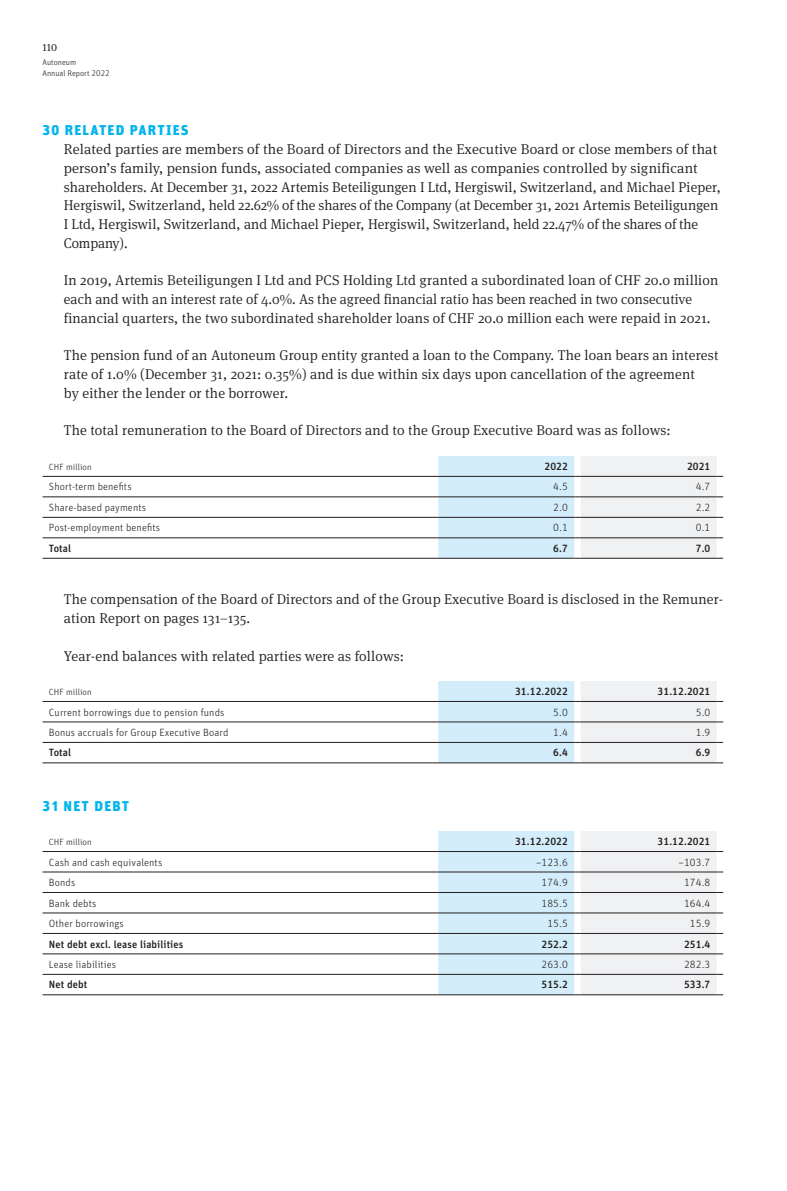
<style>
.page{position:relative;width:787px;height:1191px;background:#fff}
.page>*{position:absolute;margin:0;border:0;box-sizing:border-box;transform-origin:0 0}
.t1{font:300 14.25px/18.8px "Meta Serif Pro";letter-spacing:.01em;color:#231f20}
.t2{font:900 14.25px "Unit Pro";letter-spacing:.085em;color:#02b5eb}
.t3{font:10.5px "Autoneum Unit OT Light";letter-spacing:.01em;color:#231f20}
.t4{font:10.5px "Autoneum Unit OT Medium";letter-spacing:.01em;color:#231f20}
.t5{font:10.5px "Meta Serif Pro";color:#231f20}
.t6{font:9px "Autoneum Unit OT Light";letter-spacing:.01em;color:#231f20}
.t7{font:8.25px/10.5px "Autoneum Unit OT Light";color:#231f20}
</style>
<div class="page">
<hr style="left:43px;top:476px;width:395px;height:1px;background:#231f20">
<hr style="left:43px;top:496px;width:395px;height:1px;background:#231f20">
<hr style="left:43px;top:517px;width:395px;height:1px;background:#231f20">
<hr style="left:43px;top:537px;width:395px;height:1px;background:#231f20">
<hr style="left:43px;top:558px;width:395px;height:1px;background:#231f20">
<svg style="left:438px;top:456px;width:285px;height:103px"></svg>
<hr style="left:43px;top:701px;width:395px;height:1px;background:#231f20">
<hr style="left:43px;top:721px;width:395px;height:1px;background:#231f20">
<hr style="left:43px;top:742px;width:395px;height:1px;background:#231f20">
<hr style="left:43px;top:762px;width:395px;height:1px;background:#231f20">
<svg style="left:438px;top:681px;width:285px;height:82px"></svg>
<hr style="left:43px;top:851px;width:395px;height:1px;background:#231f20">
<hr style="left:43px;top:871px;width:395px;height:1px;background:#231f20">
<hr style="left:43px;top:892px;width:395px;height:1px;background:#231f20">
<hr style="left:43px;top:912px;width:395px;height:1px;background:#231f20">
<hr style="left:43px;top:933px;width:395px;height:1px;background:#231f20">
<hr style="left:43px;top:953px;width:395px;height:1px;background:#231f20">
<hr style="left:43px;top:974px;width:395px;height:1px;background:#231f20">
<hr style="left:43px;top:994px;width:395px;height:1px;background:#231f20">
<svg style="left:438px;top:831px;width:285px;height:164px"></svg>
<p class="t5" style="left:43px;top:39px;width:16px">110</p>
<p class="t7" style="left:43px;top:57px;width:69px">Autoneum<br>Annual Report 2022</p>
<p class="t2" style="left:43px;top:120px;width:148px">30 RELATED PARTIES</p>
<p class="t1" style="left:64px;top:139px;width:658px">Related parties are members of the Board of Directors and the Executive Board or close members of that person’s family, pension funds, associated companies as well as companies controlled by significant shareholders. At December 31, 2022 Artemis Beteiligungen I Ltd, Hergiswil, Switzerland, and Michael Pieper, Hergiswil, Switzerland, held 22.62% of the shares of the Company (at December 31, 2021 Artemis Beteiligungen I Ltd, Hergiswil, Switzerland, and Michael Pieper, Hergiswil, Switzerland, held 22.47% of the shares of the Company).</p>
<p class="t1" style="left:64px;top:270px;width:656px">In 2019, Artemis Beteiligungen I Ltd and PCS Holding Ltd granted a subordinated loan of CHF 20.0 million each and with an interest rate of 4.0%. As the agreed financial ratio has been reached in two consecutive financial quarters, the two subordinated shareholder loans of CHF 20.0 million each were repaid in 2021.</p>
<p class="t1" style="left:64px;top:345px;width:656px">The pension fund of an Autoneum Group entity granted a loan to the Company. The loan bears an interest rate of 1.0% (December 31, 2021: 0.35%) and is due within six days upon cancellation of the agreement<br>by either the lender or the borrower.</p>
<p class="t1" style="left:64px;top:420px;width:608px">The total remuneration to the Board of Directors and to the Group Executive Board was as follows:</p>
<p class="t6" style="left:49px;top:462px;width:44px">CHF million</p>
<p class="t4" style="left:544px;top:460px;width:25px">2022</p>
<p class="t4" style="left:687px;top:460px;width:25px">2021</p>
<p class="t3" style="left:49px;top:481px;width:84px">Short-term benefits</p>
<p class="t3" style="left:553px;top:481px;width:16px">4.5</p>
<p class="t3" style="left:695px;top:481px;width:16px">4.7</p>
<p class="t3" style="left:49px;top:501px;width:99px">Share-based payments</p>
<p class="t3" style="left:553px;top:501px;width:16px">2.0</p>
<p class="t3" style="left:695px;top:501px;width:16px">2.2</p>
<p class="t3" style="left:49px;top:522px;width:113px">Post-employment benefits</p>
<p class="t3" style="left:553px;top:522px;width:16px">0.1</p>
<p class="t3" style="left:695px;top:522px;width:16px">0.1</p>
<p class="t4" style="left:49px;top:541px;width:24px">Total</p>
<p class="t4" style="left:553px;top:541px;width:16px">6.7</p>
<p class="t4" style="left:695px;top:541px;width:16px">7.0</p>
<p class="t1" style="left:64px;top:589px;width:660px">The compensation of the Board of Directors and of the Group Executive Board is disclosed in the Remuner&shy;ation Report on pages 131–135.</p>
<p class="t1" style="left:64px;top:645px;width:342px">Year-end balances with related parties were as follows:</p>
<p class="t6" style="left:49px;top:687px;width:44px">CHF million</p>
<p class="t4" style="left:515px;top:685px;width:54px">31.12.2022</p>
<p class="t4" style="left:657px;top:685px;width:54px">31.12.2021</p>
<p class="t3" style="left:49px;top:706px;width:177px">Current borrowings due to pension funds</p>
<p class="t3" style="left:553px;top:706px;width:16px">5.0</p>
<p class="t3" style="left:695px;top:706px;width:16px">5.0</p>
<p class="t3" style="left:49px;top:726px;width:181px">Bonus accruals for Group Executive Board</p>
<p class="t3" style="left:553px;top:726px;width:16px">1.4</p>
<p class="t3" style="left:695px;top:726px;width:16px">1.9</p>
<p class="t4" style="left:49px;top:746px;width:24px">Total</p>
<p class="t4" style="left:553px;top:746px;width:16px">6.4</p>
<p class="t4" style="left:695px;top:746px;width:16px">6.9</p>
<p class="t2" style="left:43px;top:795px;width:88px">31 NET DEBT</p>
<p class="t6" style="left:49px;top:837px;width:44px">CHF million</p>
<p class="t4" style="left:515px;top:835px;width:54px">31.12.2022</p>
<p class="t4" style="left:657px;top:835px;width:54px">31.12.2021</p>
<p class="t3" style="left:49px;top:856px;width:115px">Cash and cash equivalents</p>
<p class="t3" style="left:536px;top:856px;width:33px">–123.6</p>
<p class="t3" style="left:678px;top:856px;width:33px">–103.7</p>
<p class="t3" style="left:49px;top:876px;width:28px">Bonds</p>
<p class="t3" style="left:541px;top:876px;width:28px">174.9</p>
<p class="t3" style="left:684px;top:876px;width:28px">174.8</p>
<p class="t3" style="left:49px;top:897px;width:49px">Bank debts</p>
<p class="t3" style="left:541px;top:897px;width:28px">185.5</p>
<p class="t3" style="left:684px;top:897px;width:28px">164.4</p>
<p class="t3" style="left:49px;top:917px;width:76px">Other borrowings</p>
<p class="t3" style="left:547px;top:917px;width:22px">15.5</p>
<p class="t3" style="left:690px;top:917px;width:22px">15.9</p>
<p class="t4" style="left:49px;top:937px;width:136px">Net debt excl. lease liabilities</p>
<p class="t4" style="left:541px;top:937px;width:28px">252.2</p>
<p class="t4" style="left:684px;top:937px;width:28px">251.4</p>
<p class="t3" style="left:49px;top:958px;width:69px">Lease liabilities</p>
<p class="t3" style="left:541px;top:958px;width:28px">263.0</p>
<p class="t3" style="left:684px;top:958px;width:28px">282.3</p>
<p class="t4" style="left:49px;top:978px;width:40px">Net debt</p>
<p class="t4" style="left:541px;top:978px;width:28px">515.2</p>
<p class="t4" style="left:684px;top:978px;width:28px">533.7</p>
</div>
